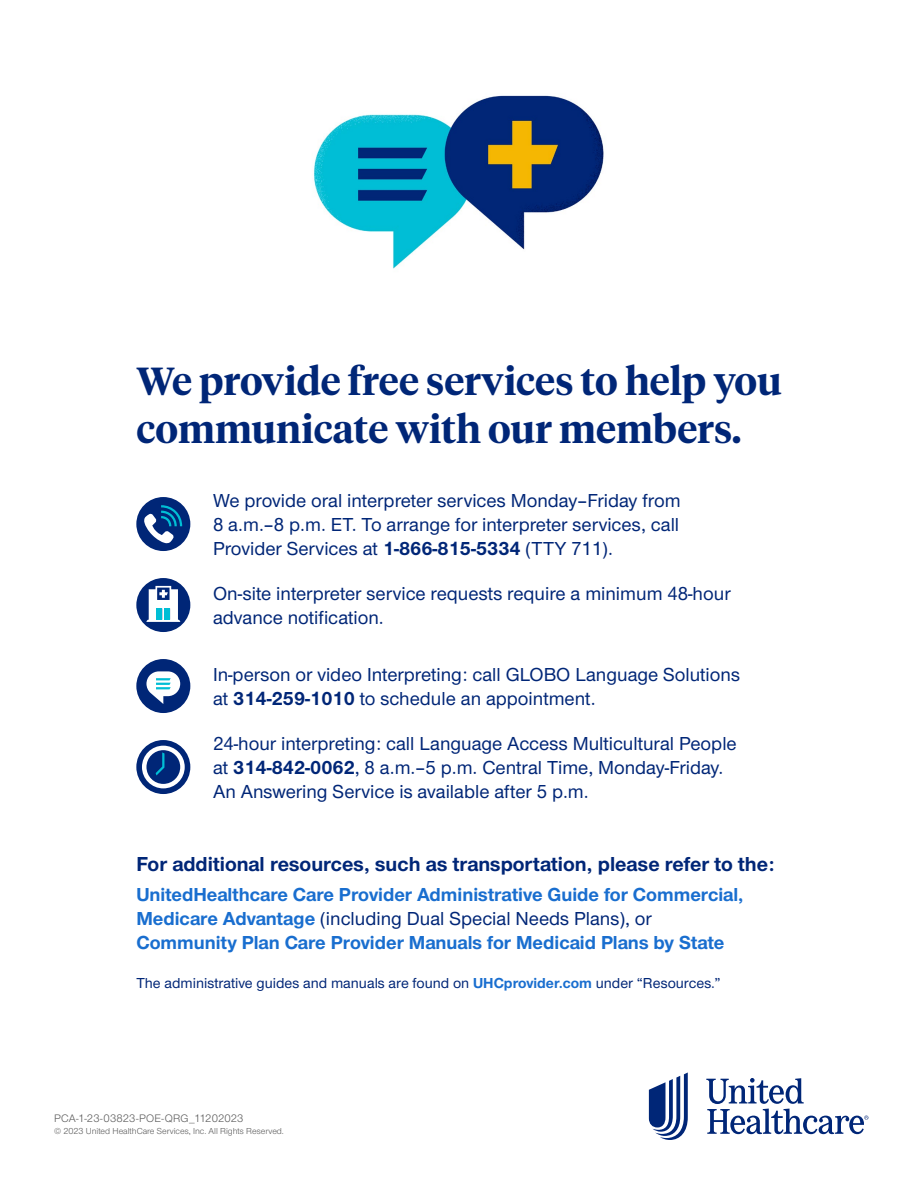
<style>
.page{position:relative;width:918px;height:1188px;background:#fff}
.page>*{position:absolute;margin:0;border:0;box-sizing:border-box;transform-origin:0 0}
.t1{font:600 39px/48px "UHC Serif Headline";color:#002677}
.t2{font:700 21px "UHC Sans";color:#002677}
.t3{font:500 19.5px/24px "UHC Sans";color:#002677}
.t4{font:700 19.5px/24px "UHC Sans";color:#196ecf}
.t5{font:500 15px "UHC Sans";color:#002677}
.t6{font:11.25px "UHC Sans";letter-spacing:.005em;color:#5a5a5a}
.t7{font:9px "UHC Sans";color:#5a5a5a}
.s1{font-weight:700}
.s2{font-weight:500;color:#002677}
.s3{font-weight:700;color:#196ecf}
</style>
<div class="page">
<svg style="left:649px;top:1072px;width:39px;height:68px"></svg>
<svg style="left:706px;top:1078px;width:162px;height:56px"></svg>
<img style="left:313px;top:95px;width:291px;height:174px">
<div style="left:136px;top:497px;width:54px;height:54px;background:#002677;border-radius:50%"></div>
<svg style="left:144px;top:505px;width:38px;height:38px"></svg>
<div style="left:136px;top:578px;width:54px;height:54px;background:#002677;border-radius:50%"></div>
<svg style="left:146px;top:586px;width:34px;height:36px"></svg>
<div style="left:157px;top:608px;width:5px;height:12px;background:#00bed5"></div>
<div style="left:164px;top:608px;width:6px;height:12px;background:#00bed5"></div>
<div style="left:136px;top:659px;width:54px;height:54px;background:#002677;border-radius:50%"></div>
<svg style="left:146px;top:671px;width:34px;height:33px"></svg>
<div style="left:136px;top:740px;width:54px;height:54px;background:#002677;border-radius:50%"></div>
<svg style="left:142px;top:746px;width:43px;height:42px"></svg>
<h1 class="t1" style="left:136px;top:355px;width:647px">We provide free services to help you communicate with our members.</h1>
<p class="t3" style="left:213px;top:487px;width:469px;text-align:justify">We provide oral interpreter services Monday–Friday from 8 a.m.–8 p.m. ET. To arrange for interpreter services, call Provider Services at <span class="s1">1-866-815-5334</span> (TTY 711).</p>
<p class="t3" style="left:213px;top:580px;width:519px">On-site interpreter service requests require a minimum 48-hour advance notification.</p>
<p class="t3" style="left:213px;top:661px;width:529px">In-person or video Interpreting: call GLOBO Language Solutions at <span class="s1">314-259-1010</span> to schedule an appointment.</p>
<p class="t3" style="left:213px;top:730px;width:525px">24-hour interpreting: call Language Access Multicultural People at <span class="s1">314-842-0062</span>, 8 a.m.–5 p.m. Central Time, Monday-Friday.<br>An Answering Service is available after 5 p.m.</p>
<p class="t2" style="left:136px;top:850px;width:640px">For additional resources, such as transportation, please refer to the:</p>
<p class="t4" style="left:136px;top:882px;width:609px">UnitedHealthcare Care Provider Administrative Guide for Commercial,<br>Medicare Advantage <span class="s2">(including Dual Special Needs Plans), or<br></span>Community Plan Care Provider Manuals for Medicaid Plans by State</p>
<p class="t5" style="left:136px;top:973px;width:586px">The administrative guides and manuals are found on <span class="s3">UHCprovider.com</span> under “Resources.”</p>
<p class="t6" style="left:54px;top:1111px;width:191px">PCA-1-23-03823-POE-QRG_11202023</p>
<p class="t7" style="left:54px;top:1125px;width:231px">© 2023 United HealthCare Services, Inc. All Rights Reserved.</p>
</div>
